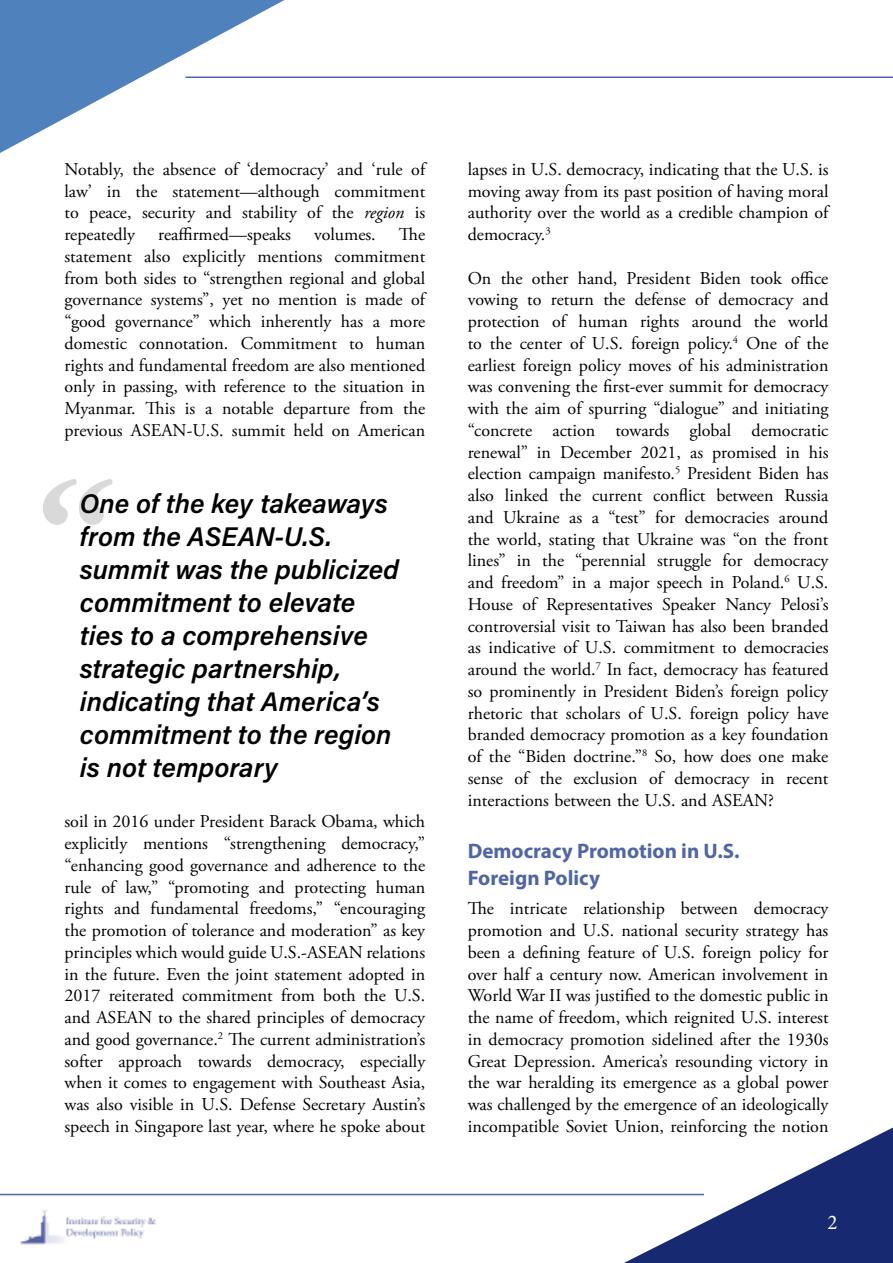
<style>
.page{position:relative;width:893px;height:1263px;background:#fff}
.page>*{position:absolute;margin:0;border:0;box-sizing:border-box;transform-origin:0 0}
.t1{font:27px/33px "Acumin Variable Concept";color:#000}
.t2{font:700 21px/27px "Myriad Pro";color:#5065a6}
.t3{font:21px "Minion Pro";color:#fff}
.t4{font:18px/21.8px "Adobe Garamond Pro";color:#000;text-align:justify}
.s1{font-style:italic}
</style>
<div class="page">
<svg style="left:0;top:0;width:284px;height:153px"></svg>
<hr style="left:185px;top:77px;width:708px;height:1px;background:#5066a7">
<svg style="left:624px;top:1127px;width:269px;height:136px"></svg>
<hr style="left:0;top:1194px;width:704px;height:1px;background:#5066a7">
<img style="left:20px;top:1210px;width:136px;height:35px">
<svg style="left:43px;top:479px;width:70px;height:46px"></svg>
<p class="t4" style="left:64px;top:159px;width:362px">Notably, the absence of ‘democracy’ and ‘rule of law’ in the statement—although commitment to peace, security and stability of the <span class="s1">region</span> is repeatedly</p>
<p class="t4" style="left:64px;top:224px;width:362px;text-indent:334px">The statement also explicitly mentions commitment from both sides to “strengthen regional and global governance systems”, yet no mention is made of “good governance” which inherently has a more domestic connotation. Commitment to human rights and fundamental freedom are also mentioned only in passing, with reference to the situation in Myanmar. This is a notable departure from the previous ASEAN-U.S. summit held on American</p>
<p class="t4" style="left:158px;top:224px;width:134px">reaffirmed—speaks</p>
<p class="t4" style="left:314px;top:224px;width:63px">volumes.</p>
<h1 class="t1" style="left:80px;top:486px;width:321px">One of the key takeaways from the ASEAN-U.S. summit was the publicized commitment to elevate ties to a comprehensive strategic partnership, indicating that America’s commitment to the region is not temporary</h1>
<p class="t4" style="left:64px;top:811px;width:362px">soil in 2016 under President Barack Obama, which explicitly mentions “strengthening democracy,” “enhancing good governance and adherence to the rule of law,” “promoting and protecting human rights and fundamental freedoms,” “encouraging the promotion of tolerance and moderation” as key principles which would guide U.S.-ASEAN relations in the future. Even the joint statement adopted in 2017 reiterated commitment from both the U.S. and ASEAN to the shared principles of democracy and good governance.<sup>2</sup> The current administration’s softer approach towards democracy, especially when it comes to engagement with Southeast Asia, was also visible in U.S. Defense Secretary Austin’s speech in Singapore last year, where he spoke about</p>
<p class="t4" style="left:468px;top:159px;width:362px">lapses in U.S. democracy, indicating that the U.S. is moving away from its past position of having moral authority over the world as a credible champion of democracy.<sup>3</sup></p>
<p class="t4" style="left:468px;top:268px;width:362px">On the other hand, President Biden took office vowing to return the defense of democracy and protection of human rights around the world to the center of U.S. foreign policy.<sup>4</sup> One of the earliest foreign policy moves of his administration was convening the first-ever summit for democracy with the aim of spurring “dialogue” and initiating “concrete action towards global democratic renewal” in December 2021, as promised in his election campaign manifesto.<sup>5</sup> President Biden has also linked the current conflict between Russia and Ukraine as a “test” for democracies around the world, stating that Ukraine was “on the front lines” in the “perennial struggle for democracy and freedom” in a major speech in Poland.<sup>6</sup> U.S.<br>House of Representatives Speaker Nancy Pelosi’s controversial visit to Taiwan has also been branded as indicative of U.S. commitment to democracies around the world.<sup>7</sup> In fact, democracy has featured so prominently in President Biden’s foreign policy rhetoric that scholars of U.S. foreign policy have branded democracy promotion as a key foundation of the “Biden doctrine.”<sup>8</sup> So, how does one make sense of the exclusion of democracy in recent interactions between the U.S. and ASEAN?</p>
<p class="t2" style="left:468px;top:837px;width:273px">Democracy Promotion in U.S.<br>Foreign Policy</p>
<p class="t4" style="left:468px;top:898px;width:362px">The intricate relationship between democracy promotion and U.S. national security strategy has been a defining feature of U.S. foreign policy for over half a century now. American involvement in World War II was justified to the domestic public in the name of freedom, which reignited U.S. interest in democracy promotion sidelined after the 1930s Great Depression. America’s resounding victory in the war heralding its emergence as a global power was challenged by the emergence of an ideologically incompatible Soviet Union, reinforcing the notion</p>
<p class="t3" style="left:827px;top:1208px;width:12px">2</p>
</div>
